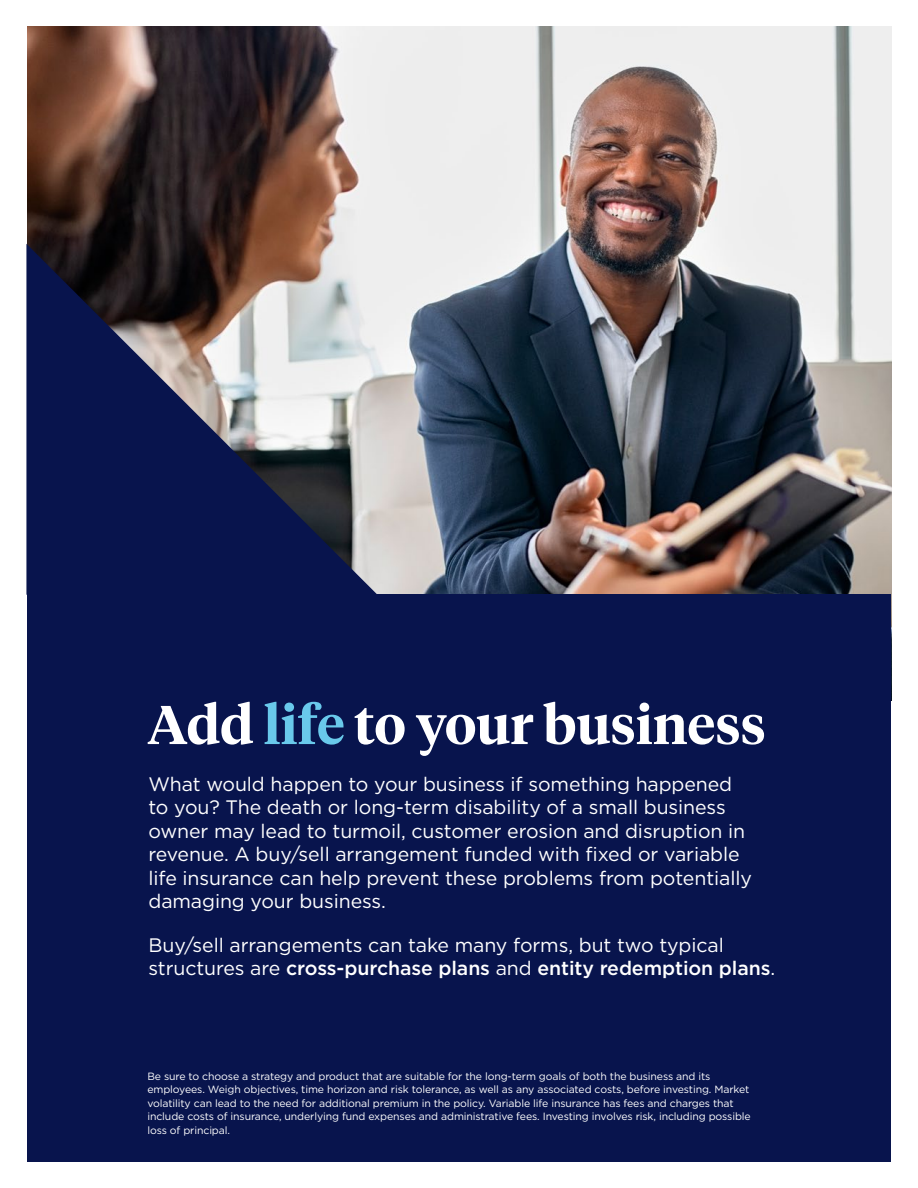
<style>
.page{position:relative;width:918px;height:1188px;background:#fff}
.page>*{position:absolute;margin:0;border:0;box-sizing:border-box;transform-origin:0 0}
.Headline_-_White{font:600 54px "Tiempos Headline";color:#fff}
.Intro{font:19.5px/23.4px "Gotham";letter-spacing:-.005em;color:#fff}
.Disclosure{font:10.5px/13.5px "Gotham";letter-spacing:-.01em;color:#fff}
.s1{color:#69c9eb}
.s2{font-weight:500}
</style>
<div class="page">
<img style="left:27px;top:27px;width:864px;height:567px">
<div style="left:27px;top:594px;width:864px;height:567px;background:#08144d"></div>
<svg style="left:26px;top:244px;width:351px;height:351px;background:#4d506b"></svg>
<h1 class="Headline_-_White" style="left:147px;top:688px;width:620px">Add <span class="s1">life</span> to your business</h1>
<p class="Intro" style="left:148px;top:772px;width:605px">What would happen to your business if something happened to you? The death or long-term disability of a small business owner may lead to turmoil, customer erosion and disruption in revenue. A buy/sell arrangement funded with fixed or variable life insurance can help prevent these problems from potentially damaging your business.</p>
<p class="Intro" style="left:148px;top:933px;width:628px">Buy/sell arrangements can take many forms, but two typical structures are <span class="s2">cross-purchase plans</span> and <span class="s2">entity redemption plans</span>.</p>
<p class="Disclosure" style="left:147px;top:1069px;width:605px">Be sure to choose a strategy and product that are suitable for the long-term goals of both the business and its employees. Weigh objectives, time horizon and risk tolerance, as well as any associated costs, before investing. Market volatility can lead to the need for additional premium in the policy. Variable life insurance has fees and charges that include costs of insurance, underlying fund expenses and administrative fees. Investing involves risk, including possible loss of principal.</p>
</div>
